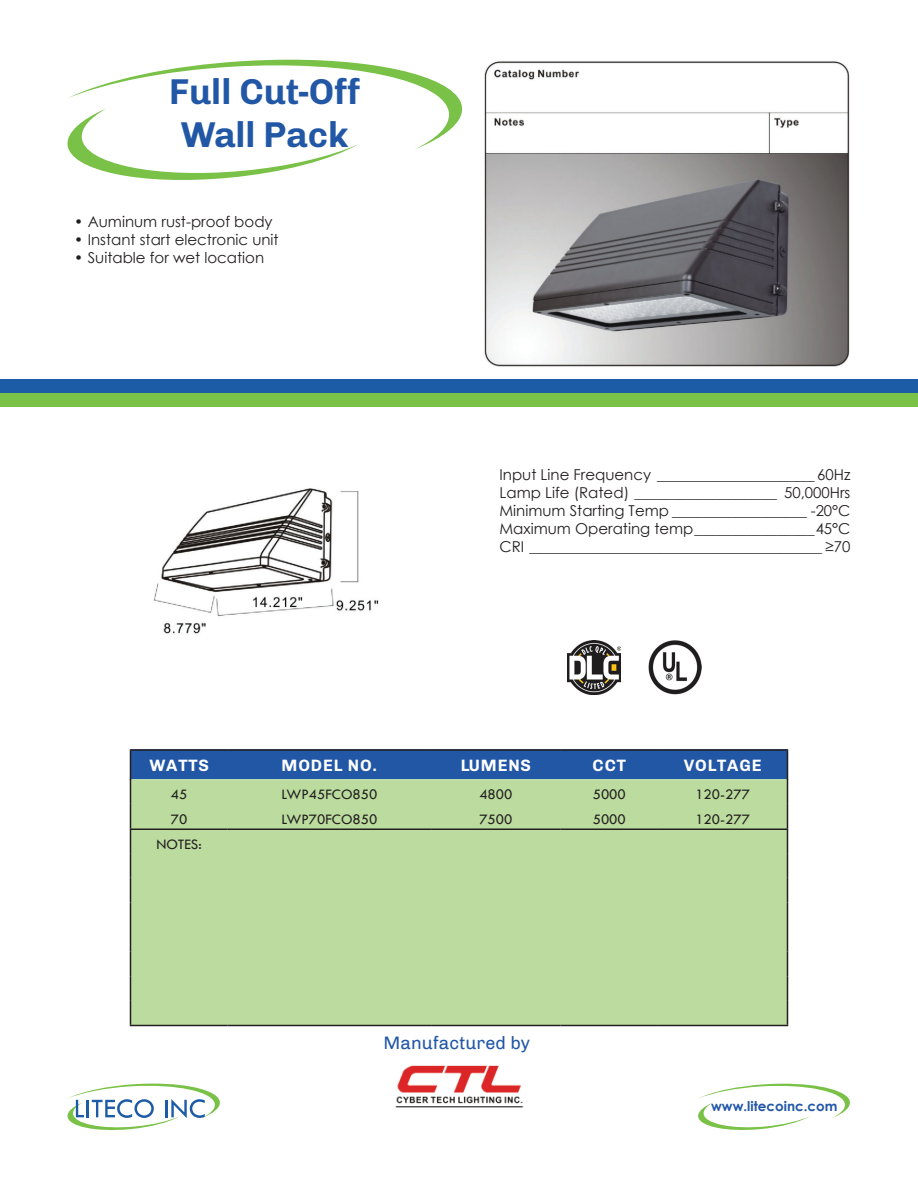
<style>
.page{position:relative;width:918px;height:1188px;background:#fff}
.page>*{position:absolute;margin:0;border:0;box-sizing:border-box;transform-origin:0 0}
.t1{font:700 36px/43.2px "Chivo";color:#2257a6;text-align:center}
.t2{font:18px "Chivo";color:#2257a6}
.t3{font:700 16.5px "Chivo";letter-spacing:.05em;color:#fff}
.t4{font:15px/18px "Century Gothic";color:#231f20;text-align:justify}
.t5{font:15px "Tw Cen";color:#231f20}
.t6{font:700 13.5px "Century Gothic";color:#2257a6}
</style>
<div class="page">
<svg style="left:68px;top:1083px;width:152px;height:48px"></svg>
<svg style="left:698px;top:1084px;width:152px;height:46px"></svg>
<div style="left:0;top:393px;width:918px;height:13px;background:#7ac147"></div>
<div style="left:0;top:380px;width:918px;height:13px;background:#1c5ba5"></div>
<img style="left:395px;top:1065px;width:129px;height:43px">
<svg style="left:68px;top:59px;width:395px;height:121px"></svg>
<hr style="left:130px;top:1025px;width:98px;height:1px;background:#231f20">
<hr style="left:228px;top:1025px;width:203px;height:1px;background:#231f20">
<hr style="left:431px;top:1025px;width:130px;height:1px;background:#231f20">
<hr style="left:561px;top:1025px;width:97px;height:1px;background:#231f20">
<hr style="left:658px;top:1025px;width:130px;height:1px;background:#231f20">
<img style="left:567px;top:641px;width:54px;height:54px">
<img style="left:648px;top:641px;width:54px;height:54px">
<img style="left:154px;top:488px;width:225px;height:146px">
<img style="left:484px;top:61px;width:366px;height:306px">
<svg style="left:130px;top:749px;width:658px;height:276px;background:#a8cb9c"></svg>
<h1 class="t1" style="left:169px;top:70px;width:193px">Full Cut-Off<br>Wall Pack</h1>
<p class="t4" style="left:74px;top:213px;width:200px">• Auminum rust-proof body</p>
<p class="t4" style="left:74px;top:231px;width:206px">• Instant start electronic unit</p>
<p class="t4" style="left:74px;top:249px;width:192px">• Suitable for wet location</p>
<p class="t4" style="left:500px;top:465px;width:353px">Input Line Frequency _____________________ 60Hz Lamp Life (Rated) ___________________ 50,000Hrs Minimum Starting Temp __________________ -20°C Maximum Operating temp________________45°C CRI _______________________________________ ≥70</p>
<p class="t3" style="left:149px;top:755px;width:61px">WATTS</p>
<p class="t3" style="left:282px;top:755px;width:97px">MODEL NO.</p>
<p class="t3" style="left:461px;top:755px;width:72px">LUMENS</p>
<p class="t3" style="left:593px;top:755px;width:35px">CCT</p>
<p class="t3" style="left:684px;top:755px;width:79px">VOLTAGE</p>
<p class="t5" style="left:171px;top:786px;width:18px">45</p>
<p class="t5" style="left:281px;top:786px;width:98px">LWP45FCO850</p>
<p class="t5" style="left:479px;top:786px;width:35px">4800</p>
<p class="t5" style="left:593px;top:786px;width:35px">5000</p>
<p class="t5" style="left:695px;top:786px;width:56px">120-277</p>
<p class="t5" style="left:171px;top:810px;width:18px">70</p>
<p class="t5" style="left:281px;top:810px;width:98px">LWP70FCO850</p>
<p class="t5" style="left:479px;top:810px;width:35px">7500</p>
<p class="t5" style="left:593px;top:810px;width:35px">5000</p>
<p class="t5" style="left:695px;top:810px;width:56px">120-277</p>
<p class="t5" style="left:156px;top:835px;width:47px">NOTES:</p>
<p class="t2" style="left:384px;top:1032px;width:148px">Manufactured by</p>
<p class="t6" style="left:711px;top:1096px;width:128px">www.litecoinc.com</p>
</div>
